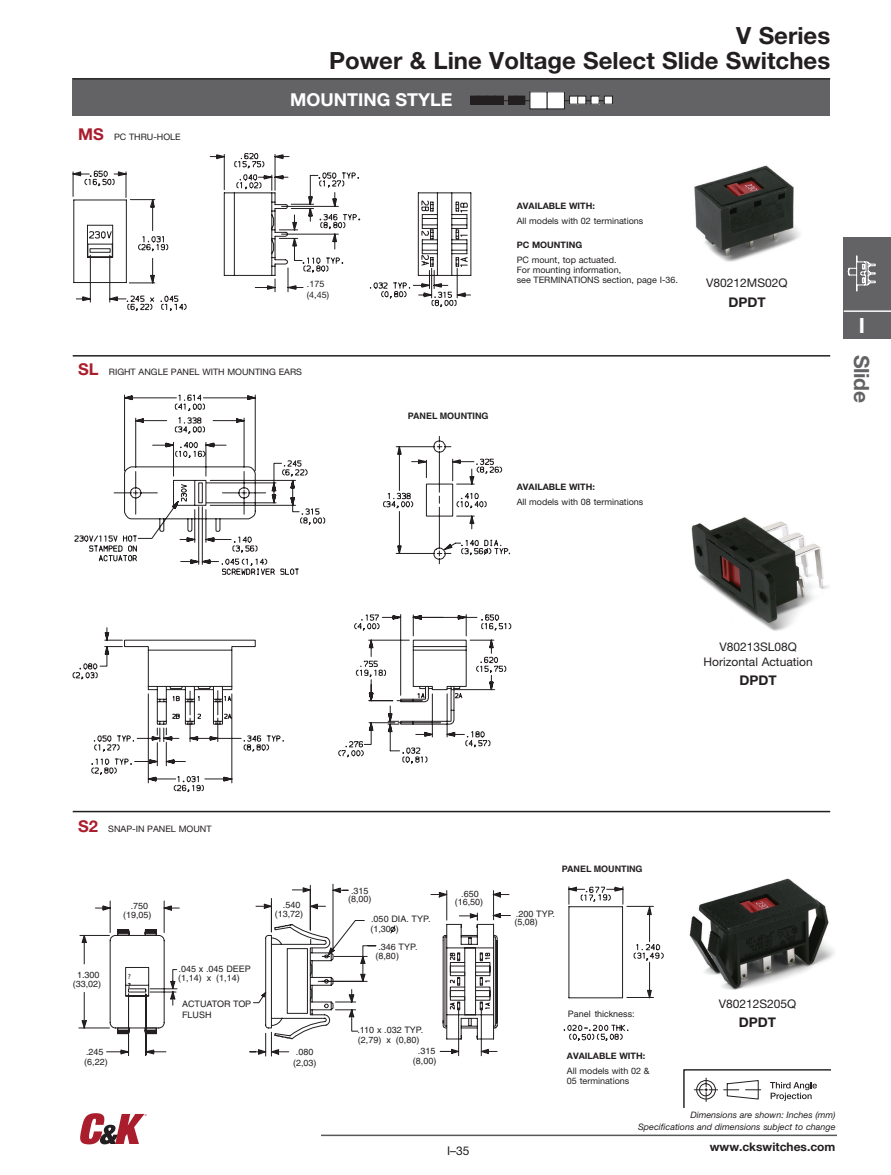
<style>
.page{position:relative;width:891px;height:1175px;background:#fff}
.page>*{position:absolute;margin:0;border:0;box-sizing:border-box;transform-origin:0 0}
.t1{font:700 23.7px/25.2px "Helvetica Neue LT Std";color:#231f20;text-align:right}
.t2{font:700 21px "Helvetica Neue";letter-spacing:-.025em;color:#636366}
.t3{font:700 21px "Helvetica Neue";color:#fff}
.t4{font:700 17.85px "Helvetica Neue LT Std";color:#fff}
.t5{font:700 13.35px "Helvetica Neue LT Std";color:#231f20}
.t6{font:12px "Helvetica Neue LT Std";color:#231f20}
.t7{font:11.85px/14.9px "Helvetica Neue LT Std";color:#231f20;text-align:center}
.t8{font:700 11.85px "Helvetica Neue LT Std";color:#231f20}
.t9{font:8.85px/10.4px "Helvetica Neue LT Std";color:#231f20}
.t10{font:8.85px/9.3px "Helvetica";color:#231f20}
.t11{font:italic 8.85px/11.9px "Helvetica Neue LT Std";color:#231f20;text-align:right}
.t12{font:700 8.85px "Helvetica Neue LT Std";color:#231f20}
.t13{font:700 8.85px "Helvetica";letter-spacing:-.005em;color:#231f20}
.t14{font:8.85px/10.6px "Helvetica Neue";color:#231f20}
.t15{font:7.35px/8.9px "PS Owstswiss";color:#231f20}
.s1{font-weight:700;font-size:16.35px;color:#aa1d2d}
</style>
<div class="page">
<div style="left:844px;top:237px;width:47px;height:102px;background:#636366"></div>
<hr style="left:844px;top:310px;width:47px;height:2px;background:#fff">
<svg style="left:847px;top:255px;width:29px;height:37px"></svg>
<hr style="left:321px;top:1134px;width:516px;height:2px;background:#57585a">
<svg style="left:80px;top:1113px;width:67px;height:31px"></svg>
<svg style="left:683px;top:1069px;width:147px;height:38px"></svg>
<div style="left:73px;top:79px;width:757px;height:37px;background:#636366"></div>
<div style="left:471px;top:96px;width:8px;height:8px;background:#231f20"></div>
<div style="left:470px;top:96px;width:9px;height:8px;border:1px solid #231f20"></div>
<div style="left:479px;top:96px;width:8px;height:8px;background:#231f20"></div>
<div style="left:487px;top:96px;width:8px;height:8px;background:#231f20"></div>
<svg style="left:495px;top:95px;width:14px;height:10px"></svg>
<div style="left:509px;top:96px;width:8px;height:8px;background:#231f20"></div>
<div style="left:508px;top:96px;width:9px;height:8px;border:1px solid #231f20"></div>
<svg style="left:516px;top:95px;width:14px;height:10px"></svg>
<div style="left:530px;top:92px;width:17px;height:17px;background:#fff"></div>
<svg style="left:547px;top:91px;width:23px;height:18px"></svg>
<div style="left:570px;top:96px;width:8px;height:8px;background:#fff"></div>
<div style="left:569px;top:96px;width:9px;height:8px;border:1px solid #231f20"></div>
<svg style="left:577px;top:95px;width:28px;height:10px"></svg>
<div style="left:604px;top:96px;width:8px;height:8px;background:#fff"></div>
<div style="left:604px;top:96px;width:9px;height:8px;border:1px solid #231f20"></div>
<svg style="left:73px;top:153px;width:398px;height:158px"></svg>
<svg style="left:81px;top:883px;width:430px;height:173px"></svg>
<svg style="left:564px;top:886px;width:100px;height:154px"></svg>
<svg style="left:73px;top:394px;width:438px;height:398px"></svg>
<svg style="left:383px;top:435px;width:127px;height:129px"></svg>
<img style="left:689px;top:878px;width:146px;height:112px">
<img style="left:691px;top:517px;width:138px;height:114px">
<img style="left:694px;top:165px;width:107px;height:97px">
<hr style="left:73px;top:810px;width:757px;height:2px;background:#231f20">
<hr style="left:73px;top:355px;width:757px;height:1px;background:#231f20">
<hr style="left:73px;top:78px;width:757px;height:2px;background:#231f20">
<p class="t9" style="left:78px;top:131px;width:104px"><span class="s1">MS</span> PC THRU-HOLE</p>
<h1 class="t1" style="left:329px;top:22px;width:503px">V Series<br>Power &amp; Line Voltage Select Slide Switches</h1>
<h3 class="t4" style="left:290px;top:89px;width:164px">MOUNTING STYLE</h3>
<p class="t14" style="left:307px;top:279px;width:24px">.175 (4,45)</p>
<p class="t9" style="left:78px;top:366px;width:225px"><span class="s1">SL</span> RIGHT ANGLE PANEL WITH MOUNTING EARS</p>
<p class="t12" style="left:517px;top:200px;width:80px">AVAILABLE WITH:</p>
<p class="t9" style="left:517px;top:215px;width:128px">All models with 02 terminations</p>
<p class="t12" style="left:517px;top:239px;width:67px">PC MOUNTING</p>
<p class="t9" style="left:517px;top:254px;width:163px">PC mount, top actuated.<br>For mounting information,<br>see TERMINATIONS section, page I-36.</p>
<h3 class="t7" style="left:706px;top:276px;width:83px">V80212MS02Q</h3>
<h3 class="t5" style="left:728px;top:294px;width:39px">DPDT</h3>
<p class="t13" style="left:408px;top:410px;width:82px">PANEL MOUNTING</p>
<h2 class="t3" style="left:859px;top:312px;width:8px">I</h2>
<h2 class="t2" style="left:875px;top:355px;width:49px;rotate:90deg">Slide</h2>
<p class="t12" style="left:517px;top:481px;width:80px">AVAILABLE WITH:</p>
<p class="t9" style="left:517px;top:496px;width:128px">All models with 08 terminations</p>
<h3 class="t7" style="left:704px;top:639px;width:111px">V80213SL08Q<br>Horizontal Actuation</h3>
<h3 class="t5" style="left:740px;top:672px;width:39px">DPDT</h3>
<p class="t9" style="left:78px;top:823px;width:135px"><span class="s1">S2</span> SNAP-IN PANEL MOUNT</p>
<p class="t10" style="left:73px;top:969px;width:30px;text-align:center">1.300 (33,02)</p>
<p class="t10" style="left:123px;top:902px;width:30px;line-height:8.9px;text-align:center">.750 (19,05)</p>
<p class="t15" style="left:128px;top:972px;width:5px">? ?</p>
<p class="t10" style="left:178px;top:964px;width:74px">.045 x .045 DEEP (1,14) x (1,14)</p>
<p class="t10" style="left:182px;top:998px;width:71px;line-height:11.1px">ACTUATOR TOP<br>FLUSH</p>
<p class="t10" style="left:275px;top:900px;width:30px;text-indent:8px">.540 (13,72)</p>
<p class="t10" style="left:348px;top:886px;width:25px;line-height:8.6px;text-align:center">.315 (8,00)</p>
<p class="t10" style="left:370px;top:913px;width:62px;line-height:10.6px">.050 DIA. TYP. (1,30 )</p>
<p class="t10" style="left:375px;top:943px;width:44px;line-height:8.6px;text-indent:3px">.346 TYP. (8,80)</p>
<p class="t10" style="left:357px;top:1025px;width:67px;line-height:9.9px">.110 x .032 TYP. (2,79) x (0,80)</p>
<p class="t10" style="left:86px;top:1046px;width:19px">.245</p>
<p class="t10" style="left:413px;top:1046px;width:25px;text-align:center">.315 (8,00)</p>
<p class="t10" style="left:293px;top:1047px;width:25px;line-height:10.4px;text-align:center">.080 (2,03)</p>
<p class="t10" style="left:84px;top:1057px;width:25px">(6,22)</p>
<p class="t10" style="left:455px;top:889px;width:30px;line-height:8.2px;text-align:center">.650 (16,50)</p>
<h3 class="t6" style="left:447px;top:1143px;width:24px">I–35</h3>
<p class="t13" style="left:562px;top:863px;width:82px">PANEL MOUNTING</p>
<p class="t10" style="left:514px;top:909px;width:42px;line-height:8.9px">.200 TYP. (5,08)</p>
<p class="t10" style="left:568px;top:1009px;width:68px">Panel thickness:</p>
<p class="t12" style="left:567px;top:1050px;width:80px">AVAILABLE WITH:</p>
<p class="t9" style="left:567px;top:1065px;width:84px">All models with 02 &amp;<br>05 terminations</p>
<h3 class="t7" style="left:719px;top:996px;width:79px">V80212S205Q</h3>
<h3 class="t5" style="left:739px;top:1014px;width:39px">DPDT</h3>
<p class="t11" style="left:638px;top:1108px;width:199px">Dimensions are shown: Inches (mm)<br>Specifications and dimensions subject to change</p>
<h3 class="t8" style="left:710px;top:1139px;width:127px">www.ckswitches.com</h3>
</div>
